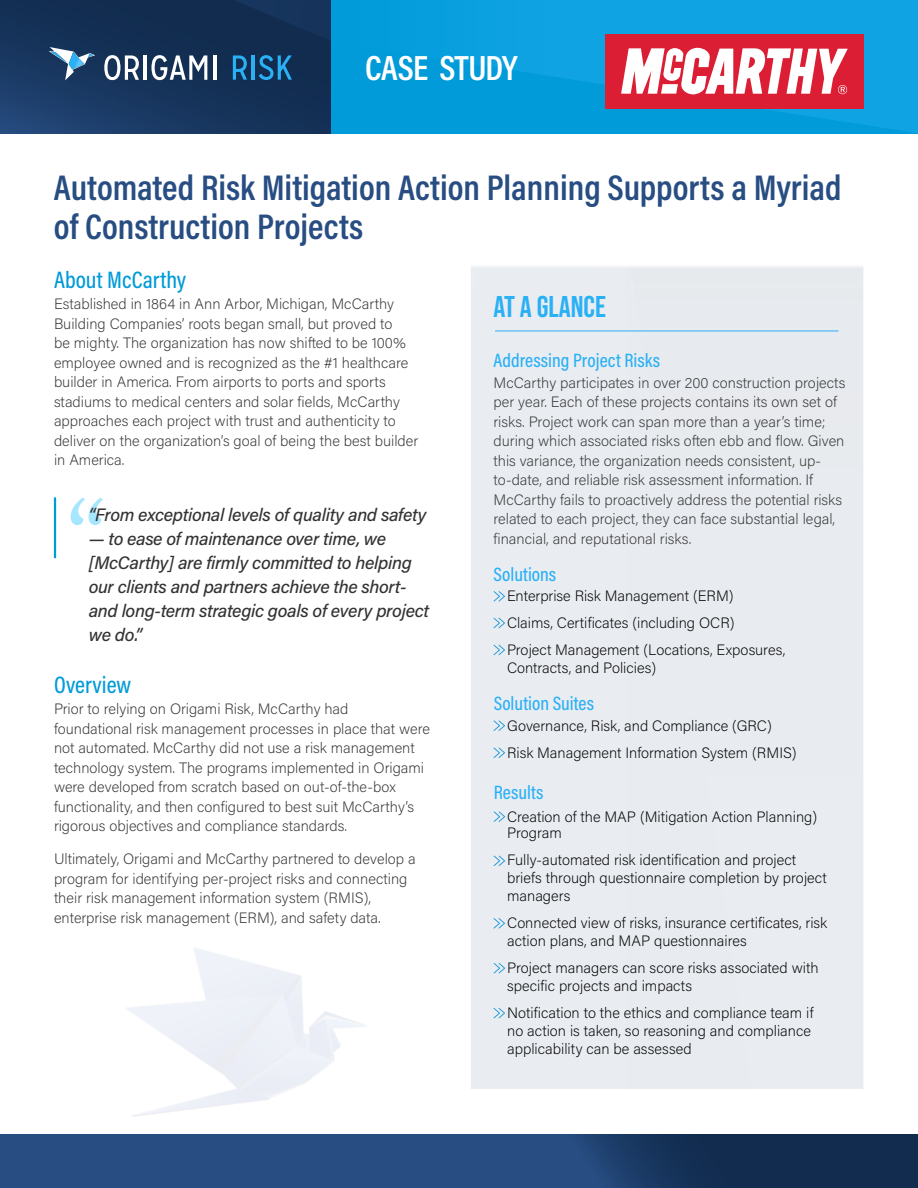
<style>
.page{position:relative;width:918px;height:1188px;background:#fff}
.page>*{position:absolute;margin:0;border:0;box-sizing:border-box;transform-origin:0 0}
.t1{font:600 36px/39px "Acumin Pro Cond";color:#274d82}
.t2{font:600 35.25px "Acumin Pro Cond";letter-spacing:-.02em;color:#fff}
.t3{font:700 30px "Bebas Neue Pro";color:#2ab0f5}
.t4{font:500 24px "Acumin Pro Cond";color:#009bd8}
.t5{font:500 19.5px "Acumin Pro Cond";color:#2ab0f5}
.t6{font:italic 500 18px/24px "Acumin Pro";letter-spacing:-.02em;color:#333}
.t7{font:200 15px/19.5px "Acumin Pro";color:#333}
.t8{font:200 15px/18px "Acumin Pro";color:#000}
</style>
<div class="page">
<div style="left:0;top:0;width:551px;height:133px;background:linear-gradient(to bottom,#112b4d,#1e3f6b)"></div>
<svg style="left:551px;top:0;width:367px;height:133px;background:#0d9fdd"></svg>
<svg style="left:0;top:1134px;width:918px;height:54px;background:#204272"></svg>
<hr style="left:495px;top:330px;width:344px;height:1px;background:#2ab0f5">
<hr style="left:54px;top:497px;width:2px;height:61px;background:#009bd8">
<svg style="left:71px;top:497px;width:32px;height:28px"></svg>
<svg style="left:494px;top:720px;width:11px;height:11px"></svg>
<svg style="left:494px;top:748px;width:11px;height:10px"></svg>
<svg style="left:494px;top:645px;width:11px;height:10px"></svg>
<svg style="left:494px;top:591px;width:11px;height:11px"></svg>
<svg style="left:494px;top:618px;width:11px;height:10px"></svg>
<svg style="left:494px;top:811px;width:11px;height:11px"></svg>
<svg style="left:494px;top:856px;width:11px;height:10px"></svg>
<svg style="left:494px;top:918px;width:11px;height:11px"></svg>
<svg style="left:494px;top:963px;width:11px;height:10px"></svg>
<svg style="left:494px;top:1008px;width:11px;height:10px"></svg>
<div style="left:606px;top:34px;width:258px;height:74px;background:#dc1e35"></div>
<svg style="left:621px;top:48px;width:227px;height:47px"></svg>
<svg style="left:104px;top:55px;width:35px;height:25px"></svg>
<hr style="left:144px;top:55px;width:3px;height:25px;background:#fff">
<svg style="left:151px;top:55px;width:56px;height:25px"></svg>
<hr style="left:213px;top:55px;width:3px;height:25px;background:#fff">
<svg style="left:233px;top:0;width:318px;height:133px;background:#087cb3"></svg>
<svg style="left:49px;top:47px;width:46px;height:33px;background:#47698c"></svg>
<h2 class="t2" style="left:365px;top:45px;width:154px">CASE STUDY</h2>
<h1 class="t1" style="left:54px;top:167px;width:789px">Automated Risk Mitigation Action Planning Supports a Myriad of Construction Projects</h1>
<h3 class="t4" style="left:54px;top:264px;width:134px">About McCarthy</h3>
<p class="t7" style="left:54px;top:294px;width:366px">Established in 1864 in Ann Arbor, Michigan, McCarthy Building Companies’ roots began small, but proved to<br>be mighty. The organization has now shifted to be 100% employee owned and is recognized as the #1 healthcare builder in America. From airports to ports and sports stadiums to medical centers and solar fields, McCarthy approaches each project with trust and authenticity to deliver on the organization’s goal of being the best builder in America.</p>
<p class="t6" style="left:89px;top:502px;width:339px">“From exceptional levels of quality and safety</p>
<p class="t6" style="left:89px;top:526px;width:342px">— to ease of maintenance over time, we [McCarthy] are firmly committed to helping our clients and partners achieve the short&shy;and long-term strategic goals of every project we do.”</p>
<h3 class="t4" style="left:54px;top:670px;width:79px">Overview</h3>
<p class="t7" style="left:54px;top:699px;width:377px">Prior to relying on Origami Risk, McCarthy had foundational risk management processes in place that were not automated. McCarthy did not use a risk management technology system. The programs implemented in Origami were developed from scratch based on out-of-the-box functionality, and then configured to best suit McCarthy’s rigorous objectives and compliance standards.</p>
<p class="t7" style="left:54px;top:849px;width:363px">Ultimately, Origami and McCarthy partnered to develop a program for identifying per-project risks and connecting their risk management information system (RMIS), enterprise risk management (ERM), and safety data.</p>
<h3 class="t3" style="left:494px;top:289px;width:114px">AT A GLANCE</h3>
<h3 class="t5" style="left:494px;top:347px;width:168px">Addressing Project Risks</h3>
<p class="t7" style="left:494px;top:372px;width:354px">McCarthy participates in over 200 construction projects per year. Each of these projects contains its own set of risks. Project work can span more than a year’s time; during which associated risks often ebb and flow. Given this variance, the organization needs consistent, up&shy;to-date, and reliable risk assessment information. If McCarthy fails to proactively address the potential risks related to each project, they can face substantial legal, financial, and reputational risks.</p>
<h3 class="t5" style="left:494px;top:562px;width:64px">Solutions</h3>
<p class="t8" style="left:507px;top:582px;width:280px;line-height:27px">Enterprise Risk Management (ERM)<br>Claims, Certificates (including OCR)<br>Project Management (Locations, Exposures,</p>
<p class="t8" style="left:507px;top:658px;width:151px">Contracts, and Policies)</p>
<h3 class="t5" style="left:494px;top:691px;width:102px">Solution Suites</h3>
<p class="t8" style="left:507px;top:712px;width:291px;line-height:27px">Governance, Risk, and Compliance (GRC)<br>Risk Management Information System (RMIS)</p>
<h3 class="t5" style="left:494px;top:780px;width:51px">Results</h3>
<p class="t8" style="left:507px;top:808px;width:312px;line-height:16.5px">Creation of the MAP (Mitigation Action Planning)<br>Program</p>
<p class="t8" style="left:507px;top:851px;width:321px">Fully-automated risk identification and project briefs through questionnaire completion by project managers</p>
<p class="t8" style="left:507px;top:914px;width:321px">Connected view of risks, insurance certificates, risk action plans, and MAP questionnaires</p>
<p class="t8" style="left:507px;top:959px;width:313px">Project managers can score risks associated with specific projects and impacts</p>
<p class="t8" style="left:507px;top:1004px;width:308px">Notification to the ethics and compliance team if no action is taken, so reasoning and compliance applicability can be assessed</p>
</div>
